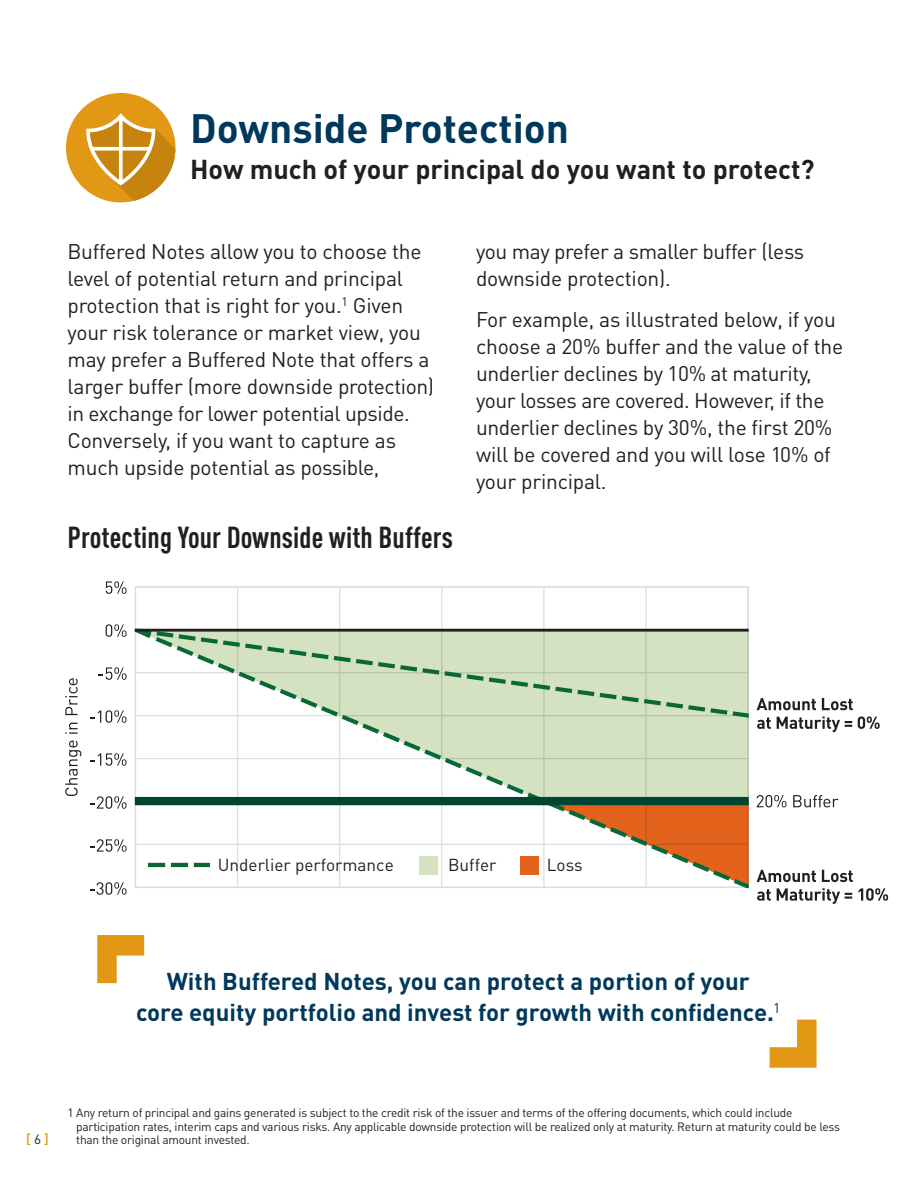
<style>
.page{position:relative;width:918px;height:1188px;background:#fff}
.page>*{position:absolute;margin:0;border:0;box-sizing:border-box;transform-origin:0 0}
.text{font:700 40.5px "DINOT";color:#00395c}
.text-2{font:700 condensed 30px "DINOT";letter-spacing:.005em;color:#231f20}
.text-3{font:700 27px "DINOT";color:#231f20}
.callout{font:700 24px/31.5px "DINOT";color:#00395c;text-align:center}
.text-4{font:21px/27px "DINOT";letter-spacing:-.01em;color:#231f20}
.t1{font:17.25px "DINOT";color:#231f20}
.text-5{font:500 13.5px "DINOT";color:#e29815}
.footnote{font:12px/13.5px "DINOT";letter-spacing:-.02em;color:#231f20}
.s1{font-weight:400;color:#231f20}
</style>
<div class="page">
<div style="left:66px;top:93px;width:109px;height:109px;background:#e29815;border-radius:50%"></div>
<svg style="left:86px;top:113px;width:89px;height:88px"></svg>
<hr style="left:135px;top:586px;width:613px;height:2px;background:#dcdddf">
<hr style="left:135px;top:587px;width:1px;height:300px;background:#dcdddf">
<hr style="left:237px;top:587px;width:1px;height:300px;background:#dcdddf">
<hr style="left:339px;top:587px;width:1px;height:300px;background:#dcdddf">
<hr style="left:441px;top:587px;width:1px;height:300px;background:#dcdddf">
<hr style="left:543px;top:587px;width:2px;height:300px;background:#dcdddf">
<hr style="left:645px;top:587px;width:2px;height:300px;background:#dcdddf">
<hr style="left:748px;top:587px;width:1px;height:300px;background:#dcdddf">
<svg style="left:106px;top:581px;width:20px;height:13px"></svg>
<svg style="left:106px;top:624px;width:20px;height:13px"></svg>
<svg style="left:99px;top:667px;width:27px;height:13px"></svg>
<svg style="left:90px;top:710px;width:36px;height:13px"></svg>
<svg style="left:90px;top:753px;width:36px;height:13px"></svg>
<svg style="left:90px;top:796px;width:36px;height:13px"></svg>
<svg style="left:90px;top:839px;width:36px;height:13px"></svg>
<svg style="left:90px;top:882px;width:36px;height:13px"></svg>
<svg style="left:135px;top:718px;width:614px;height:170px"></svg>
<svg style="left:136px;top:632px;width:613px;height:86px;fill:#d4e2c2"></svg>
<div style="left:135px;top:797px;width:614px;height:8px;background:#004534"></div>
<hr style="left:135px;top:629px;width:614px;height:3px;background:#231f20">
<svg style="left:65px;top:741px;width:16px;height:55px"></svg>
<svg style="left:65px;top:723px;width:13px;height:11px"></svg>
<svg style="left:65px;top:678px;width:13px;height:37px"></svg>
<svg style="left:757px;top:795px;width:29px;height:12px"></svg>
<svg style="left:793px;top:795px;width:46px;height:12px"></svg>
<svg style="left:757px;top:698px;width:59px;height:12px"></svg>
<svg style="left:822px;top:698px;width:31px;height:12px"></svg>
<svg style="left:757px;top:717px;width:14px;height:12px"></svg>
<svg style="left:777px;top:717px;width:75px;height:15px"></svg>
<svg style="left:858px;top:716px;width:22px;height:13px"></svg>
<svg style="left:757px;top:870px;width:59px;height:12px"></svg>
<svg style="left:822px;top:870px;width:31px;height:12px"></svg>
<svg style="left:757px;top:889px;width:14px;height:12px"></svg>
<svg style="left:777px;top:888px;width:75px;height:16px"></svg>
<svg style="left:859px;top:888px;width:29px;height:13px"></svg>
<div style="left:420px;top:856px;width:18px;height:18px;background:#d4e2c2"></div>
<div style="left:520px;top:856px;width:18px;height:18px;background:#e3631d"></div>
<svg style="left:148px;top:863px;width:62px;height:4px"></svg>
<svg style="left:97px;top:935px;width:47px;height:48px"></svg>
<svg style="left:770px;top:1020px;width:47px;height:48px"></svg>
<p class="text" style="left:190px;top:101px;width:380px">Downside Protection</p>
<p class="text-3" style="left:190px;top:151px;width:626px">How much of your principal do you want to protect?</p>
<p class="text-4" style="left:68px;top:237px;width:368px">Buffered Notes allow you to choose the level of potential return and principal protection that is right for you.<sup>1</sup> Given your risk tolerance or market view, you may prefer a Buffered Note that offers a larger buffer (more downside protection) in exchange for lower potential upside.<br>Conversely, if you want to capture as much upside potential as possible,</p>
<p class="text-4" style="left:476px;top:237px;width:330px">you may prefer a smaller buffer (less downside protection).</p>
<p class="text-4" style="left:476px;top:305px;width:369px">For example, as illustrated below, if you choose a 20% buffer and the value of the underlier declines by 10% at maturity, your losses are covered. However, if the underlier declines by 30%, the first 20% will be covered and you will lose 10% of your principal.</p>
<p class="text-2" style="left:68px;top:517px;width:387px">Protecting Your Downside with Buffers</p>
<p class="t1" style="left:218px;top:853px;width:178px">Underlier performance</p>
<p class="t1" style="left:448px;top:853px;width:50px">Buffer</p>
<p class="t1" style="left:547px;top:853px;width:38px">Loss</p>
<p class="callout" style="left:136px;top:964px;width:646px">With Buffered Notes, you can protect a portion of your<br>core equity portfolio and invest for growth with confidence.<sup>1</sup></p>
<p class="text-5" style="left:26px;top:1130px;width:24px">[ <span class="s1">6</span> ]</p>
<p class="footnote" style="left:76px;top:1106px;width:765px;text-indent:-9px">1 Any return of principal and gains generated is subject to the credit risk of the issuer and terms of the offering documents, which could include participation rates, interim caps and various risks. Any applicable downside protection will be realized only at maturity. Return at maturity could be less than the original amount invested.</p>
</div>
